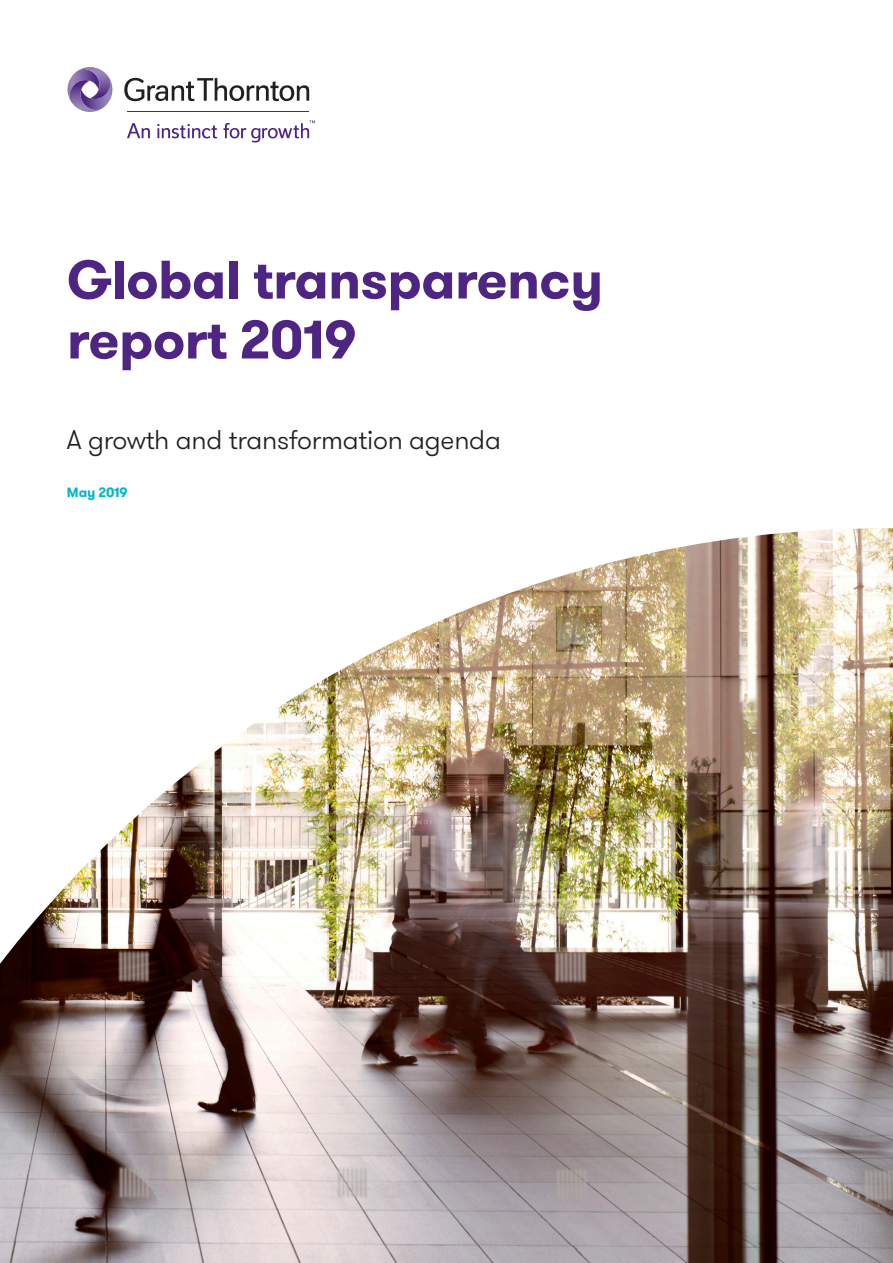
<style>
.page{position:relative;width:893px;height:1263px;background:#fff}
.page>*{position:absolute;margin:0;border:0;box-sizing:border-box;transform-origin:0 0}
.t1{font:700 54px/60px "GT Walsheim Pro";letter-spacing:-.01em;color:#4e2582}
.t2{font:300 27px "GT Walsheim Pro";letter-spacing:-.01em;color:#231f20}
.t3{font:700 13.5px "GT Walsheim Pro";letter-spacing:-.01em;color:#00b6c8}
</style>
<div class="page">
<svg style="left:124px;top:78px;width:185px;height:23px"></svg>
<svg style="left:127px;top:123px;width:23px;height:15px"></svg>
<svg style="left:157px;top:124px;width:60px;height:14px"></svg>
<svg style="left:224px;top:120px;width:91px;height:22px"></svg>
<hr style="left:128px;top:112px;width:181px;height:1px;background:#4e2582">
<svg style="left:67px;top:67px;width:46px;height:45px"></svg>
<img style="left:0;top:528px;width:893px;height:735px">
<h1 class="t1" style="left:67px;top:250px;width:538px">Global transparency report 2019</h1>
<p class="t2" style="left:67px;top:422px;width:435px">A growth and transformation agenda</p>
<p class="t3" style="left:67px;top:483px;width:62px">May 2019</p>
</div>
